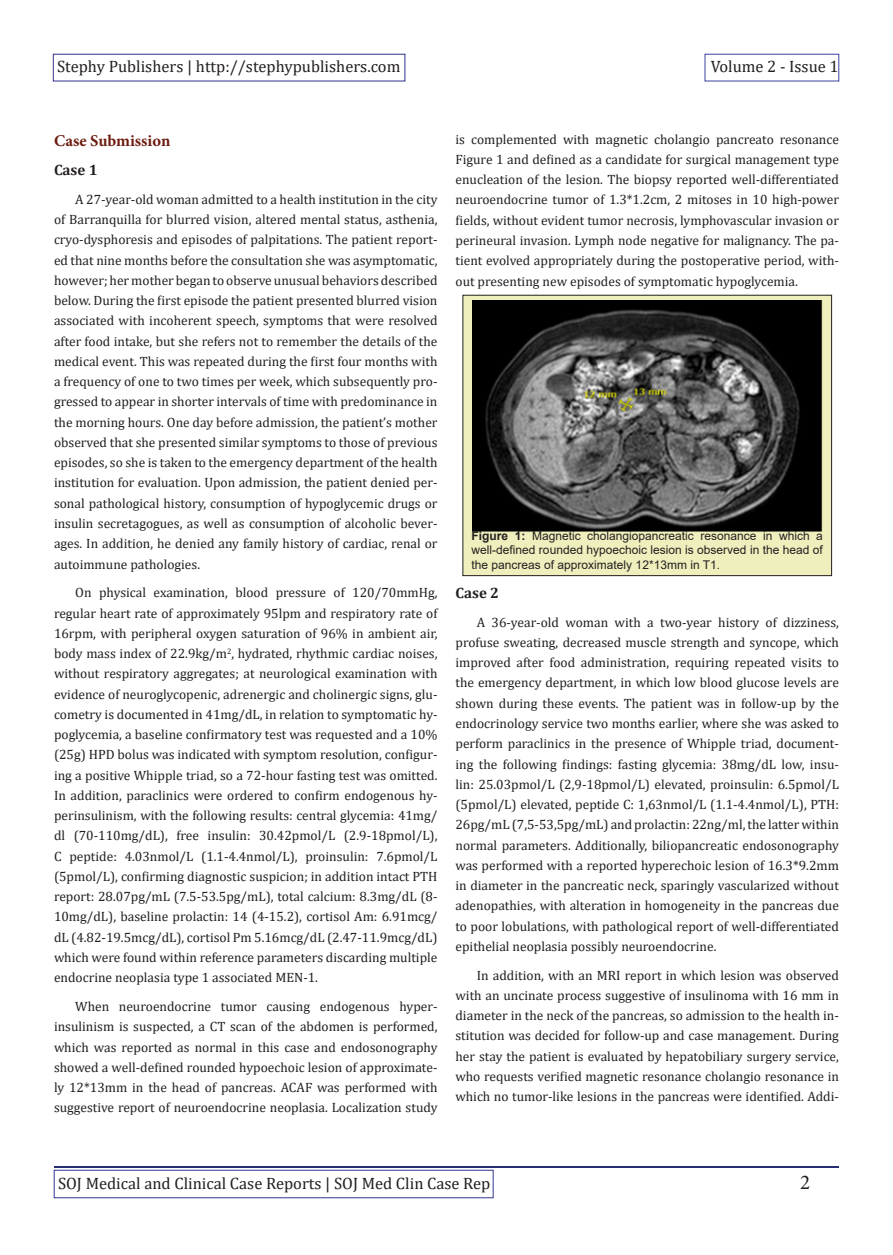
<style>
.page{position:relative;width:893px;height:1255px;background:#fff}
.page>*{position:absolute;margin:0;border:0;box-sizing:border-box;transform-origin:0 0}
.t1{font:21px "Minion Pro";color:#231f20}
.t2{font:16.5px "Cambria";color:#231f20}
.t3{font:700 16.5px "Minion Pro";color:#6c1c0e}
.t4{font:700 15px "Cambria";color:#231f20}
.t5{font:13.5px/20.2px "Cambria";color:#231f20;text-align:justify}
.t6{font:12px/14.4px "Arial";color:#231f20;text-align:justify}
.s1{font-weight:700}
</style>
<div class="page">
<div style="left:53px;top:54px;width:352px;height:27px;border:1px solid #302f90"></div>
<div style="left:705px;top:54px;width:134px;height:27px;border:1px solid #3b439b"></div>
<hr style="left:54px;top:1165px;width:785px;height:2px;background:#262d72">
<div style="left:54px;top:1169px;width:439px;height:28px;border:1px solid #303595"></div>
<div style="left:463px;top:295px;width:369px;height:280px;background:#efefbd"></div>
<div style="left:463px;top:295px;width:369px;height:281px;border:1px solid #231f20"></div>
<img style="left:473px;top:300px;width:349px;height:231px">
<p class="t2" style="left:57px;top:56px;width:345px">Stephy Publishers | http://stephypublishers.com</p>
<p class="t2" style="left:711px;top:56px;width:129px">Volume 2 - Issue 1</p>
<p class="t3" style="left:54px;top:129px;width:118px">Case Submission</p>
<p class="t4" style="left:54px;top:159px;width:45px">Case 1</p>
<p class="t5" style="left:54px;top:189px;width:385px;text-indent:21px">A 27-year-old woman admitted to a health institution in the city of Barranquilla for blurred vision, altered mental status, asthenia, cryo-dysphoresis and episodes of palpitations. The patient report&shy;ed that nine months before the consultation she was asymptomatic, however; her mother began to observe unusual behaviors described below. During the first episode the patient presented blurred vision associated with incoherent speech, symptoms that were resolved after food intake, but she refers not to remember the details of the medical event. This was repeated during the first four months with a frequency of one to two times per week, which subsequently pro&shy;gressed to appear in shorter intervals of time with predominance in the morning hours. One day before admission, the patient’s mother observed that she presented similar symptoms to those of previous episodes, so she is taken to the emergency department of the health institution for evaluation. Upon admission, the patient denied per&shy;sonal pathological history, consumption of hypoglycemic drugs or insulin secretagogues, as well as consumption of alcoholic bever&shy;ages. In addition, he denied any family history of cardiac, renal or autoimmune pathologies.</p>
<p class="t5" style="left:54px;top:582px;width:385px;text-indent:21px">On physical examination, blood pressure of 120/70mmHg, regular heart rate of approximately 95lpm and respiratory rate of 16rpm, with peripheral oxygen saturation of 96% in ambient air, body mass index of 22.9kg/m<sup>2</sup>, hydrated, rhythmic cardiac noises, without respiratory aggregates; at neurological examination with evidence of neuroglycopenic, adrenergic and cholinergic signs, glu&shy;cometry is documented in 41mg/dL, in relation to symptomatic hy&shy;poglycemia, a baseline confirmatory test was requested and a 10% (25g) HPD bolus was indicated with symptom resolution, configur&shy;ing a positive Whipple triad, so a 72-hour fasting test was omitted.<br>In addition, paraclinics were ordered to confirm endogenous hy&shy;perinsulinism, with the following results: central glycemia: 41mg/ dl (70-110mg/dL), free insulin: 30.42pmol/L (2.9-18pmol/L), C peptide: 4.03nmol/L (1.1-4.4nmol/L), proinsulin: 7.6pmol/L (5pmol/L), confirming diagnostic suspicion; in addition intact PTH report: 28.07pg/mL (7.5-53.5pg/mL), total calcium: 8.3mg/dL (8- 10mg/dL), baseline prolactin: 14 (4-15.2), cortisol Am: 6.91mcg/ dL (4.82-19.5mcg/dL), cortisol Pm 5.16mcg/dL (2.47-11.9mcg/dL) which were found within reference parameters discarding multiple endocrine neoplasia type 1 associated MEN-1.</p>
<p class="t5" style="left:54px;top:996px;width:385px;text-indent:21px">When neuroendocrine tumor causing endogenous hyper&shy;insulinism is suspected, a CT scan of the abdomen is performed, which was reported as normal in this case and endosonography showed a well-defined rounded hypoechoic lesion of approximate&shy;ly 12*13mm in the head of pancreas. ACAF was performed with suggestive report of neuroendocrine neoplasia. Localization study</p>
<p class="t5" style="left:455px;top:129px;width:385px">is complemented with magnetic cholangio pancreato resonance Figure 1 and defined as a candidate for surgical management type enucleation of the lesion. The biopsy reported well-differentiated neuroendocrine tumor of 1.3*1.2cm, 2 mitoses in 10 high-power fields, without evident tumor necrosis, lymphovascular invasion or perineural invasion. Lymph node negative for malignancy. The pa&shy;tient evolved appropriately during the postoperative period, with&shy;out presenting new episodes of symptomatic hypoglycemia.</p>
<p class="t6" style="left:472px;top:528px;width:353px"><span class="s1">Figure 1:</span> Magnetic cholangiopancreatic resonance in which a well-defined rounded hypoechoic lesion is observed in the head of the pancreas of approximately 12*13mm in T1.</p>
<p class="t4" style="left:455px;top:582px;width:45px">Case 2</p>
<p class="t5" style="left:455px;top:612px;width:385px;text-indent:21px">A 36-year-old woman with a two-year history of dizziness, profuse sweating, decreased muscle strength and syncope, which improved after food administration, requiring repeated visits to the emergency department, in which low blood glucose levels are shown during these events. The patient was in follow-up by the endocrinology service two months earlier, where she was asked to perform paraclinics in the presence of Whipple triad, document&shy;ing the following findings: fasting glycemia: 38mg/dL low, insu&shy;lin: 25.03pmol/L (2,9-18pmol/L) elevated, proinsulin: 6.5pmol/L (5pmol/L) elevated, peptide C: 1,63nmol/L (1.1-4.4nmol/L), PTH:<br>26pg/mL (7,5-53,5pg/mL) and prolactin: 22ng/ml, the latter within normal parameters. Additionally, biliopancreatic endosonography was performed with a reported hyperechoic lesion of 16.3*9.2mm in diameter in the pancreatic neck, sparingly vascularized without adenopathies, with alteration in homogeneity in the pancreas due to poor lobulations, with pathological report of well-differentiated epithelial neoplasia possibly neuroendocrine.</p>
<p class="t5" style="left:455px;top:964px;width:385px;text-indent:21px">In addition, with an MRI report in which lesion was observed with an uncinate process suggestive of insulinoma with 16 mm in diameter in the neck of the pancreas, so admission to the health in&shy;stitution was decided for follow-up and case management. During her stay the patient is evaluated by hepatobiliary surgery service, who requests verified magnetic resonance cholangio resonance in which no tumor-like lesions in the pancreas were identified. Addi-</p>
<p class="t2" style="left:58px;top:1173px;width:434px">SOJ Medical and Clinical Case Reports | SOJ Med Clin Case Rep</p>
<p class="t1" style="left:800px;top:1167px;width:11px">2</p>
</div>
